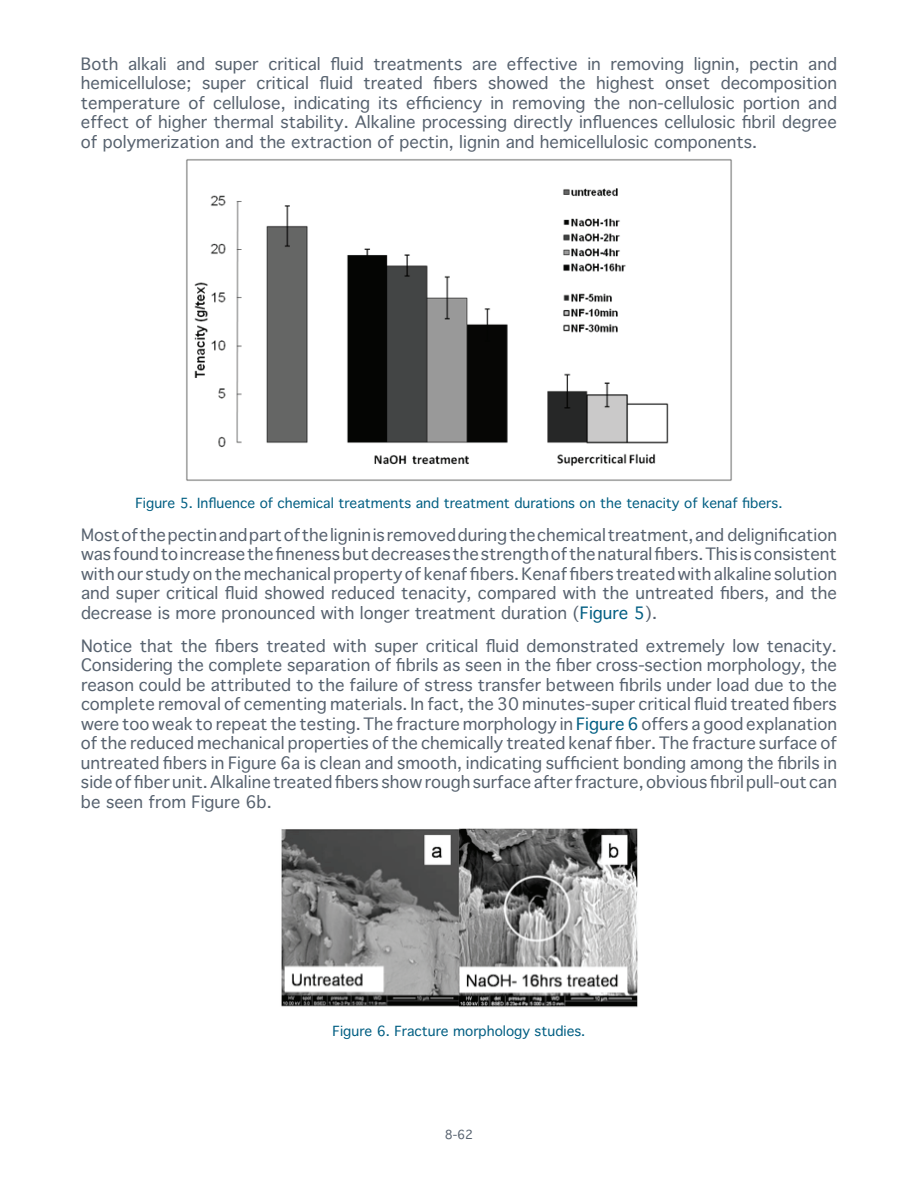
<style>
.page{position:relative;width:918px;height:1188px;background:#fff}
.page>*{position:absolute;margin:0;border:0;box-sizing:border-box;transform-origin:0 0}
.t1{font:16.5px/19.5px "Thonburi";color:#57626f;text-align:justify}
.t2{font:13.5px "Thonburi";color:#005e82}
.t3{font:12px "Thonburi";color:#57626f}
.s1{color:#005e82}
</style>
<div class="page">
<img style="left:186px;top:159px;width:546px;height:322px">
<img style="left:281px;top:828px;width:357px;height:180px">
<p class="t1" style="left:81px;top:54px;width:757px">Both alkali and super critical fluid treatments are effective in removing lignin, pectin and hemicellulose; super critical fluid treated fibers showed the highest onset decomposition temperature of cellulose, indicating its efficiency in removing the non-cellulosic portion and effect of higher thermal stability. Alkaline processing directly influences cellulosic fibril degree of polymerization and the extraction of pectin, lignin and hemicellulosic components.</p>
<p class="t2" style="left:136px;top:491px;width:648px">Figure 5. Influence of chemical treatments and treatment durations on the tenacity of kenaf fibers.</p>
<p class="t1" style="left:81px;top:525px;width:758px">Most of the pectin and part of the lignin is removed during the chemical treatment, and delignification was found to increase the fineness but decreases the strength of the natural fibers. This is consistent with our study on the mechanical property of kenaf fibers.Kenaf fibers treated with alkaline solution and super critical fluid showed reduced tenacity, compared with the untreated fibers, and the decrease is more pronounced with longer treatment duration (<span class="s1">Figure 5</span>).</p>
<p class="t1" style="left:81px;top:636px;width:758px">Notice that the fibers treated with super critical fluid demonstrated extremely low tenacity.<br>Considering the complete separation of fibrils as seen in the fiber cross-section morphology, the reason could be attributed to the failure of stress transfer between fibrils under load due to the complete removal of cementing materials. In fact, the 30 minutes-super critical fluid treated fibers were too weak to repeat the testing. The fracture morphology in <span class="s1">Figure 6</span> offers a good explanation of the reduced mechanical properties of the chemically treated kenaf fiber. The fracture surface of untreated fibers in Figure 6a is clean and smooth, indicating sufficient bonding among the fibrils in side of fiber unit. Alkaline treated fibers show rough surface after fracture, obvious fibril pull-out can be seen from Figure 6b.</p>
<p class="t2" style="left:333px;top:1019px;width:254px">Figure 6. Fracture morphology studies.</p>
<p class="t3" style="left:445px;top:1124px;width:30px">8-62</p>
</div>
